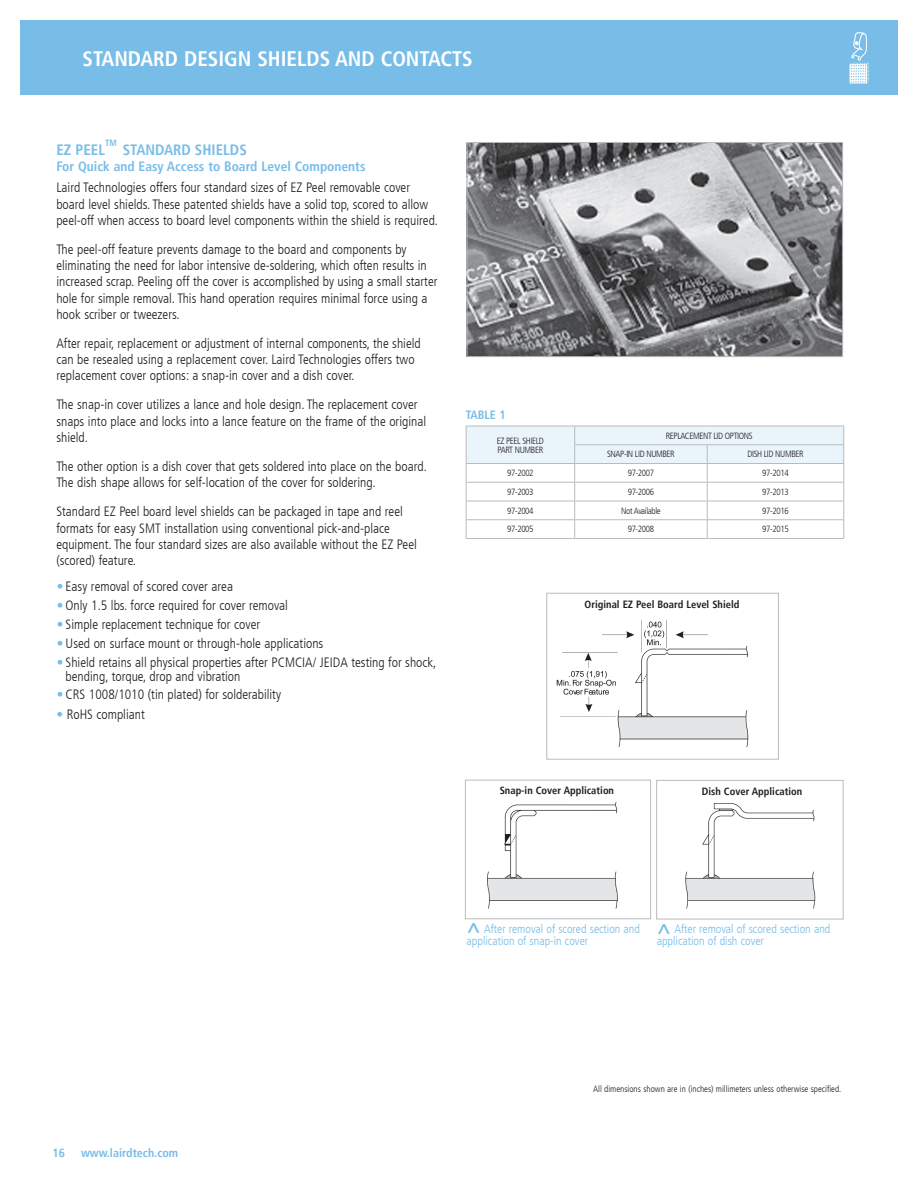
<style>
.page{position:relative;width:918px;height:1188px;background:#fff}
.page>*{position:absolute;margin:0;border:0;box-sizing:border-box;transform-origin:0 0}
.t1{font:700 condensed 21px "Frutiger LT";color:#fff}
.t2{font:700 condensed 15px "Frutiger LT";color:#78bde8}
.t3{font:300 condensed 13.5px/16.2px "Frutiger LT";color:#231f20}
.t4{font:700 condensed 13.5px "Frutiger LT";color:#78bde8}
.t5{font:300 condensed 12px/12px "Frutiger LT";color:#78bde8}
.t6{font:700 condensed 12px "Frutiger LT";color:#78bde8}
.t7{font:700 condensed 10.5px "Frutiger LT";color:#231f20}
.t8{font:300 condensed 9px/9px "Frutiger LT";letter-spacing:-.04em;color:#231f20}
.t9{font:300 condensed 9px "Frutiger LT";color:#231f20}
.t10{font:700 condensed 9px "Frutiger LT";color:#78bde8}
.s1{color:#78bde8}
.s2{font-weight:700;font-size:24px}
</style>
<div class="page">
<div style="left:20px;top:20px;width:878px;height:74px;background:#78bde8"></div>
<img style="left:851px;top:32px;width:16px;height:29px">
<img style="left:469px;top:144px;width:372px;height:211px">
<div style="left:467px;top:142px;width:376px;height:215px;border:1px solid #babbbe"></div>
<div style="left:546px;top:593px;width:233px;height:167px;border:1px solid #babbbe"></div>
<img style="left:556px;top:620px;width:193px;height:127px">
<div style="left:465px;top:780px;width:186px;height:139px;border:1px solid #babbbe"></div>
<img style="left:487px;top:802px;width:131px;height:107px">
<div style="left:656px;top:780px;width:188px;height:139px;border:1px solid #babbbe"></div>
<img style="left:685px;top:803px;width:131px;height:106px">
<svg style="left:466px;top:426px;width:378px;height:112px"></svg>
<hr style="left:466px;top:538px;width:109px;height:1px;background:#babbbe">
<hr style="left:575px;top:538px;width:132px;height:1px;background:#babbbe">
<hr style="left:707px;top:538px;width:137px;height:1px;background:#babbbe">
<h1 class="t1" style="left:82px;top:50px;width:392px">STANDARD DESIGN SHIELDS AND CONTACTS</h1>
<p class="t10" style="left:105px;top:139px;width:13px">TM</p>
<p class="t2" style="left:123px;top:143px;width:126px">STANDARD SHIELDS</p>
<p class="t4" style="left:56px;top:160px;width:311px">For Quick and Easy Access to Board Level Components</p>
<p class="t3" style="left:56px;top:181px;width:383px">Laird Technologies offers four standard sizes of EZ Peel removable cover board level shields . These patented shields have a solid top, scored to allow peel-off when access to board level components within the shield is required .</p>
<p class="t3" style="left:56px;top:242px;width:383px">The peel-off feature prevents damage to the board and components by eliminating the need for labor intensive de-soldering, which often results in increased scrap . Peeling off the cover is accomplished by using a small starter hole for simple removal . This hand operation requires minimal force using a hook scriber or tweezers .</p>
<p class="t3" style="left:56px;top:336px;width:366px">After repair, replacement or adjustment of internal components, the shield can be resealed using a replacement cover . Laird Technologies offers two replacement cover options: a snap-in cover and a dish cover .</p>
<p class="t3" style="left:56px;top:398px;width:371px">The snap-in cover utilizes a lance and hole design . The replacement cover snaps into place and locks into a lance feature on the frame of the original shield .</p>
<p class="t3" style="left:56px;top:459px;width:372px">The other option is a dish cover that gets soldered into place on the board .<br>The dish shape allows for self-location of the cover for soldering .</p>
<p class="t3" style="left:56px;top:505px;width:362px">Standard EZ Peel board level shields can be packaged in tape and reel formats for easy SMT installation using conventional pick-and-place equipment . The four standard sizes are also available without the EZ Peel (scored) feature .</p>
<p class="t3" style="left:57px;top:580px;width:178px"><span class="s1">•</span> Easy removal of scored cover area</p>
<p class="t3" style="left:57px;top:599px;width:233px"><span class="s1">•</span> Only 1 .5 lbs . force required for cover removal</p>
<p class="t3" style="left:57px;top:617px;width:205px"><span class="s1">•</span> Simple replacement technique for cover</p>
<p class="t3" style="left:57px;top:636px;width:268px"><span class="s1">•</span> Used on surface mount or through-hole applications</p>
<p class="t3" style="left:66px;top:657px;width:372px;line-height:13.5px;text-indent:-9px"><span class="s1">•</span> Shield retains all physical properties after PCMCIA/ JEIDA testing for shock, bending, torque, drop and vibration</p>
<p class="t3" style="left:57px;top:688px;width:226px"><span class="s1">•</span> CRS 1008/1010 (tin plated) for solderability</p>
<p class="t3" style="left:56px;top:707px;width:90px"><span class="s1">•</span> RoHS compliant</p>
<p class="t2" style="left:56px;top:143px;width:50px">EZ PEEL</p>
<p class="t6" style="left:466px;top:410px;width:41px">TABLE 1</p>
<p class="t8" style="left:497px;top:437px;width:49px">EZ PEEL SHIELD<br>PART NUMBER</p>
<p class="t8" style="left:607px;top:427px;width:147px;line-height:18.8px;text-indent:59px">REPLACEMENT LID OPTIONS<br>SNAP-IN LID NUMBER</p>
<p class="t8" style="left:747px;top:451px;width:58px">DISH LID NUMBER</p>
<p class="t8" style="left:507px;top:469px;width:28px">97-2002</p>
<p class="t8" style="left:628px;top:469px;width:28px">97-2007</p>
<p class="t8" style="left:762px;top:469px;width:28px">97-2014</p>
<p class="t8" style="left:507px;top:488px;width:28px">97-2003</p>
<p class="t8" style="left:628px;top:488px;width:28px">97-2006</p>
<p class="t8" style="left:762px;top:488px;width:28px">97-2013</p>
<p class="t8" style="left:507px;top:507px;width:28px">97-2004</p>
<p class="t8" style="left:621px;top:507px;width:41px">Not Available</p>
<p class="t8" style="left:762px;top:507px;width:28px">97-2016</p>
<p class="t8" style="left:507px;top:526px;width:28px">97-2005</p>
<p class="t8" style="left:628px;top:526px;width:28px">97-2008</p>
<p class="t8" style="left:762px;top:526px;width:28px">97-2015</p>
<p class="t7" style="left:585px;top:600px;width:156px">Original EZ Peel Board Level Shield</p>
<p class="t7" style="left:500px;top:786px;width:116px">Snap-in Cover Application</p>
<p class="t7" style="left:702px;top:787px;width:102px">Dish Cover Application</p>
<p class="t5" style="left:467px;top:924px;width:175px"><span class="s2">^</span> After removal of scored section and application of snap-in cover</p>
<p class="t5" style="left:657px;top:924px;width:175px"><span class="s2">^</span> After removal of scored section and application of dish cover</p>
<p class="t6" style="left:52px;top:1147px;width:14px">16</p>
<p class="t6" style="left:81px;top:1147px;width:99px">www.lairdtech.com</p>
<p class="t9" style="left:593px;top:1085px;width:250px">All dimensions shown are in (inches) millimeters unless otherwise specified .</p>
</div>
